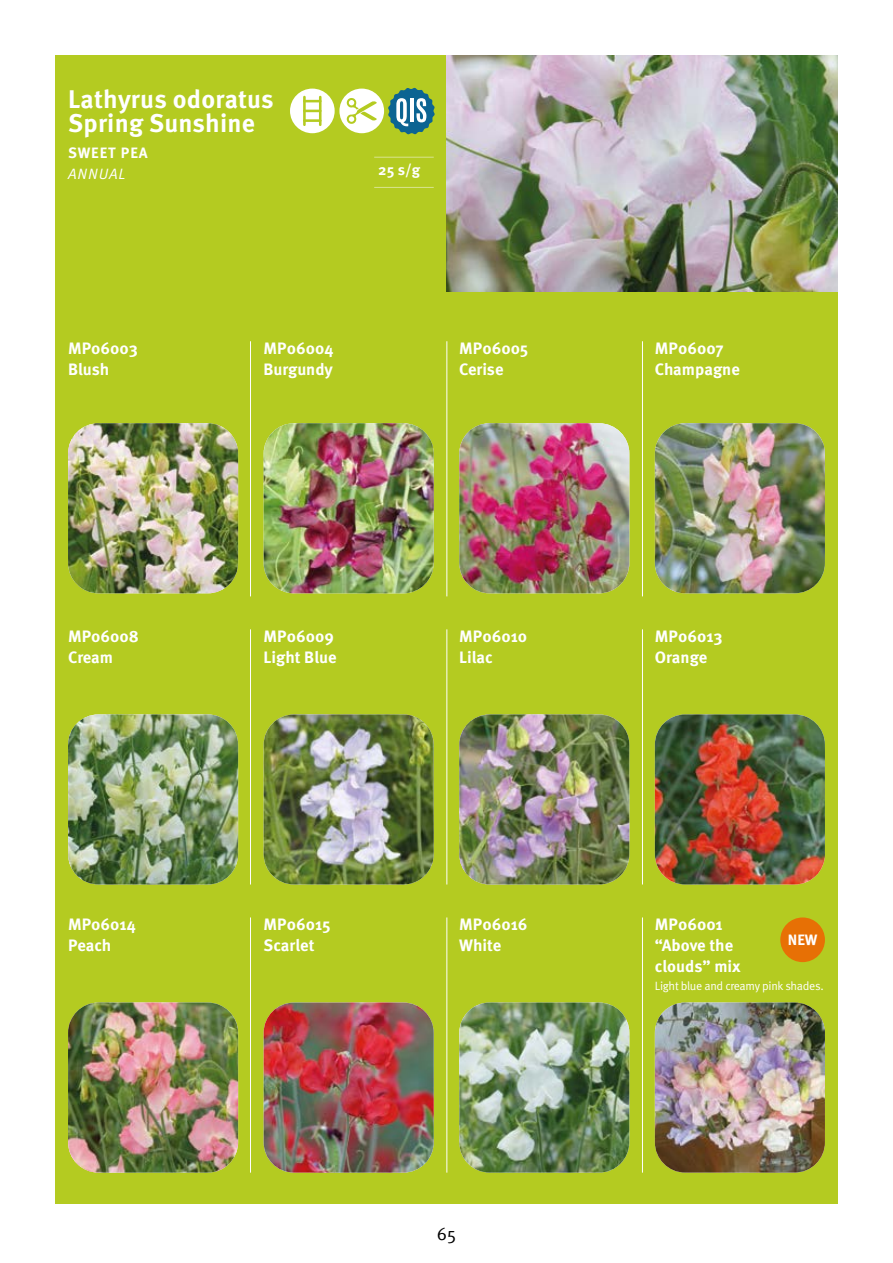
<style>
.page{position:relative;width:893px;height:1263px;background:#fff}
.page>*{position:absolute;margin:0;border:0;box-sizing:border-box;transform-origin:0 0}
.t1{font:700 25.5px/24px "Meta Pro";letter-spacing:.01em;color:#fff}
.t2{font:18px "Meta Pro Norm";color:#000}
.t3{font:700 16.5px/21px "Meta Pro";color:#fff}
.t4{font:700 15px "Meta Pro";letter-spacing:.06em;color:#fff}
.t5{font:15px "Meta Pro Norm Ita";letter-spacing:.06em;color:#fff}
.t6{font:12px "Meta Pro Norm";letter-spacing:-.025em;color:#fff}
</style>
<div class="page">
<div style="left:55px;top:55px;width:783px;height:1148px;background:#b4cb21"></div>
<hr style="left:374px;top:187px;width:60px;height:1px;background:#fff">
<hr style="left:374px;top:157px;width:60px;height:1px;background:#fff">
<div style="left:339px;top:89px;width:45px;height:44px;background:#fff;border-radius:50%"></div>
<svg style="left:346px;top:98px;width:31px;height:26px"></svg>
<img style="left:446px;top:55px;width:392px;height:236px">
<hr style="left:250px;top:341px;width:1px;height:255px;background:#fff">
<hr style="left:446px;top:341px;width:1px;height:255px;background:#fff">
<hr style="left:642px;top:341px;width:1px;height:255px;background:#fff">
<hr style="left:250px;top:629px;width:1px;height:255px;background:#fff">
<hr style="left:446px;top:629px;width:1px;height:255px;background:#fff">
<hr style="left:642px;top:629px;width:1px;height:255px;background:#fff">
<img style="left:264px;top:714px;width:170px;height:170px">
<img style="left:68px;top:714px;width:170px;height:170px">
<img style="left:655px;top:714px;width:170px;height:170px">
<hr style="left:250px;top:917px;width:1px;height:255px;background:#fff">
<hr style="left:446px;top:917px;width:1px;height:255px;background:#fff">
<hr style="left:642px;top:917px;width:1px;height:255px;background:#fff">
<img style="left:264px;top:1002px;width:170px;height:170px">
<img style="left:459px;top:1002px;width:170px;height:170px">
<img style="left:655px;top:423px;width:170px;height:170px">
<img style="left:68px;top:1002px;width:170px;height:170px">
<div style="left:290px;top:89px;width:45px;height:44px;background:#fff;border-radius:50%"></div>
<hr style="left:319px;top:96px;width:3px;height:30px;background:#b4cb21">
<hr style="left:303px;top:96px;width:3px;height:30px;background:#b4cb21">
<svg style="left:303px;top:100px;width:19px;height:2px"></svg>
<svg style="left:306px;top:110px;width:16px;height:2px"></svg>
<hr style="left:303px;top:119px;width:19px;height:3px;background:#b4cb21">
<img style="left:68px;top:423px;width:170px;height:170px">
<img style="left:264px;top:423px;width:170px;height:170px">
<img style="left:459px;top:423px;width:170px;height:170px">
<div style="left:780px;top:917px;width:45px;height:45px;background:#e77005;border-radius:50%"></div>
<svg style="left:388px;top:88px;width:47px;height:46px"></svg>
<img style="left:459px;top:714px;width:170px;height:170px">
<img style="left:655px;top:1002px;width:170px;height:170px">
<h1 class="t1" style="left:68px;top:85px;width:207px">Lathyrus odoratus<br>Spring Sunshine</h1>
<p class="t4" style="left:68px;top:141px;width:81px">SWEET PEA</p>
<p class="t5" style="left:68px;top:163px;width:59px">ANNUAL</p>
<p class="t4" style="left:378px;top:158px;width:44px">25 s/g</p>
<p class="t3" style="left:68px;top:336px;width:71px">MP06003<br>Blush</p>
<p class="t3" style="left:264px;top:336px;width:71px">MP06004<br>Burgundy</p>
<p class="t3" style="left:459px;top:336px;width:71px">MP06005<br>Cerise</p>
<p class="t3" style="left:655px;top:336px;width:87px">MP06007<br>Champagne</p>
<p class="t3" style="left:68px;top:624px;width:72px">MP06008<br>Cream</p>
<p class="t3" style="left:264px;top:624px;width:75px">MP06009<br>Light Blue</p>
<p class="t3" style="left:459px;top:624px;width:69px">MP06010<br>Lilac</p>
<p class="t3" style="left:655px;top:624px;width:69px">MP06013<br>Orange</p>
<p class="t3" style="left:68px;top:913px;width:69px">MP06014<br>Peach</p>
<p class="t3" style="left:264px;top:913px;width:69px">MP06015<br>Scarlet</p>
<p class="t3" style="left:459px;top:913px;width:70px">MP06016<br>White</p>
<p class="t3" style="left:655px;top:913px;width:87px">MP06001 “Above the clouds” mix</p>
<p class="t6" style="left:655px;top:977px;width:170px">Light blue and creamy pink shades.</p>
<p class="t4" style="left:788px;top:928px;width:31px">NEW</p>
<p class="t2" style="left:437px;top:1220px;width:21px">65</p>
</div>
